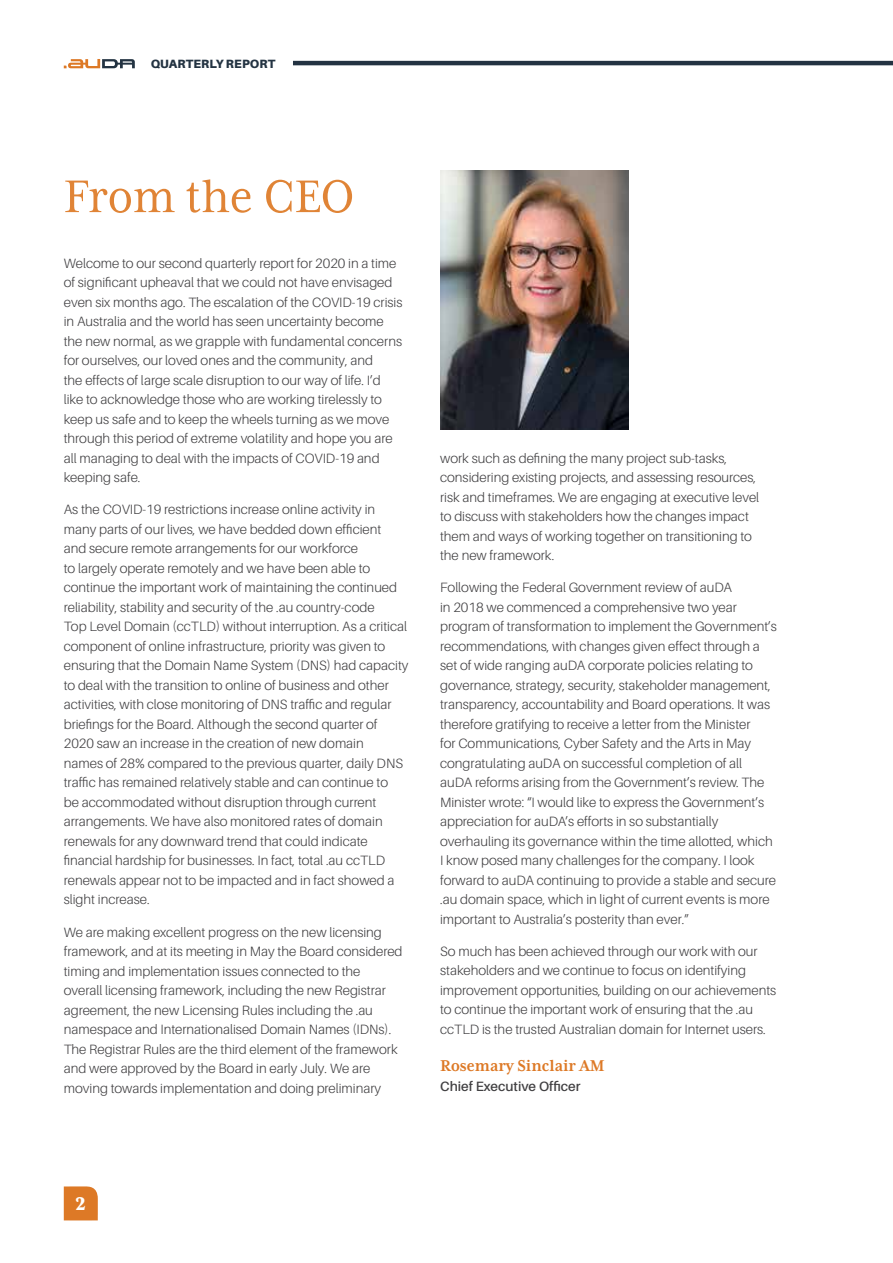
<style>
.page{position:relative;width:893px;height:1263px;background:#fff}
.page>*{position:absolute;margin:0;border:0;box-sizing:border-box;transform-origin:0 0}
.t1{font:52.5px "Mrs Eaves XL Serif Nar OT";color:#e08436}
.t2{font:800 21px "Mrs Eaves XL Serif Nar OT";color:#fff}
.t3{font:700 18px "Mrs Eaves XL Serif Nar OT";color:#dd7926}
.t4{font:300 13.5px/19.5px "Aileron";color:#414042}
.t5{font:600 13.5px "Aileron";color:#414042}
.t6{font:900 12px "Aileron";letter-spacing:.01em;color:#233342}
</style>
<div class="page">
<hr style="left:293px;top:61px;width:600px;height:4px;background:#233342">
<svg style="left:64px;top:59px;width:71px;height:9px"></svg>
<svg style="left:64px;top:1186px;width:34px;height:34px"></svg>
<img style="left:440px;top:170px;width:189px;height:259px">
<p class="t6" style="left:151px;top:56px;width:126px">QUARTERLY REPORT</p>
<h1 class="t1" style="left:64px;top:170px;width:292px">From the CEO</h1>
<p class="t4" style="left:64px;top:253px;width:340px">Welcome to our second quarterly report for 2020 in a time of significant upheaval that we could not have envisaged even six months ago. The escalation of the COVID-19 crisis in Australia and the world has seen uncertainty become the new normal, as we grapple with fundamental concerns for ourselves, our loved ones and the community, and<br>the effects of large scale disruption to our way of life. I’d like to acknowledge those who are working tirelessly to keep us safe and to keep the wheels turning as we move through this period of extreme volatility and hope you are all managing to deal with the impacts of COVID-19 and keeping safe.</p>
<p class="t4" style="left:64px;top:500px;width:346px">As the COVID-19 restrictions increase online activity in many parts of our lives, we have bedded down efficient<br>and secure remote arrangements for our workforce<br>to largely operate remotely and we have been able to continue the important work of maintaining the continued reliability, stability and security of the .au country-code<br>Top Level Domain (ccTLD) without interruption. As a critical component of online infrastructure, priority was given to ensuring that the Domain Name System (DNS) had capacity to deal with the transition to online of business and other activities, with close monitoring of DNS traffic and regular briefings for the Board. Although the second quarter of 2020 saw an increase in the creation of new domain<br>names of 28% compared to the previous quarter, daily DNS traffic has remained relatively stable and can continue to<br>be accommodated without disruption through current arrangements. We have also monitored rates of domain renewals for any downward trend that could indicate financial hardship for businesses. In fact, total .au ccTLD renewals appear not to be impacted and in fact showed a slight increase.</p>
<p class="t4" style="left:64px;top:922px;width:340px">We are making excellent progress on the new licensing framework, and at its meeting in May the Board considered timing and implementation issues connected to the overall licensing framework, including the new Registrar agreement, the new Licensing Rules including the .au namespace and Internationalised Domain Names (IDNs).<br>The Registrar Rules are the third element of the framework and were approved by the Board in early July. We are moving towards implementation and doing preliminary</p>
<p class="t4" style="left:440px;top:448px;width:321px">work such as defining the many project sub-tasks, considering existing projects, and assessing resources, risk and timeframes. We are engaging at executive level to discuss with stakeholders how the changes impact them and ways of working together on transitioning to the new framework.</p>
<p class="t4" style="left:440px;top:578px;width:338px">Following the Federal Government review of auDA<br>in 2018 we commenced a comprehensive two year program of transformation to implement the Government’s recommendations, with changes given effect through a set of wide ranging auDA corporate policies relating to governance, strategy, security, stakeholder management, transparency, accountability and Board operations. It was therefore gratifying to receive a letter from the Minister<br>for Communications, Cyber Safety and the Arts in May congratulating auDA on successful completion of all auDA reforms arising from the Government’s review. The Minister wrote: “I would like to express the Government’s appreciation for auDA’s efforts in so substantially overhauling its governance within the time allotted, which I know posed many challenges for the company. I look forward to auDA continuing to provide a stable and secure .au domain space, which in light of current events is more important to Australia’s posterity than ever.”</p>
<p class="t4" style="left:440px;top:942px;width:338px">So much has been achieved through our work with our stakeholders and we continue to focus on identifying improvement opportunities, building on our achievements to continue the important work of ensuring that the .au ccTLD is the trusted Australian domain for Internet users.</p>
<h3 class="t3" style="left:440px;top:1057px;width:166px">Rosemary Sinclair AM</h3>
<p class="t5" style="left:440px;top:1078px;width:142px">Chief Executive Officer</p>
<h2 class="t2" style="left:76px;top:1193px;width:12px">2</h2>
</div>
